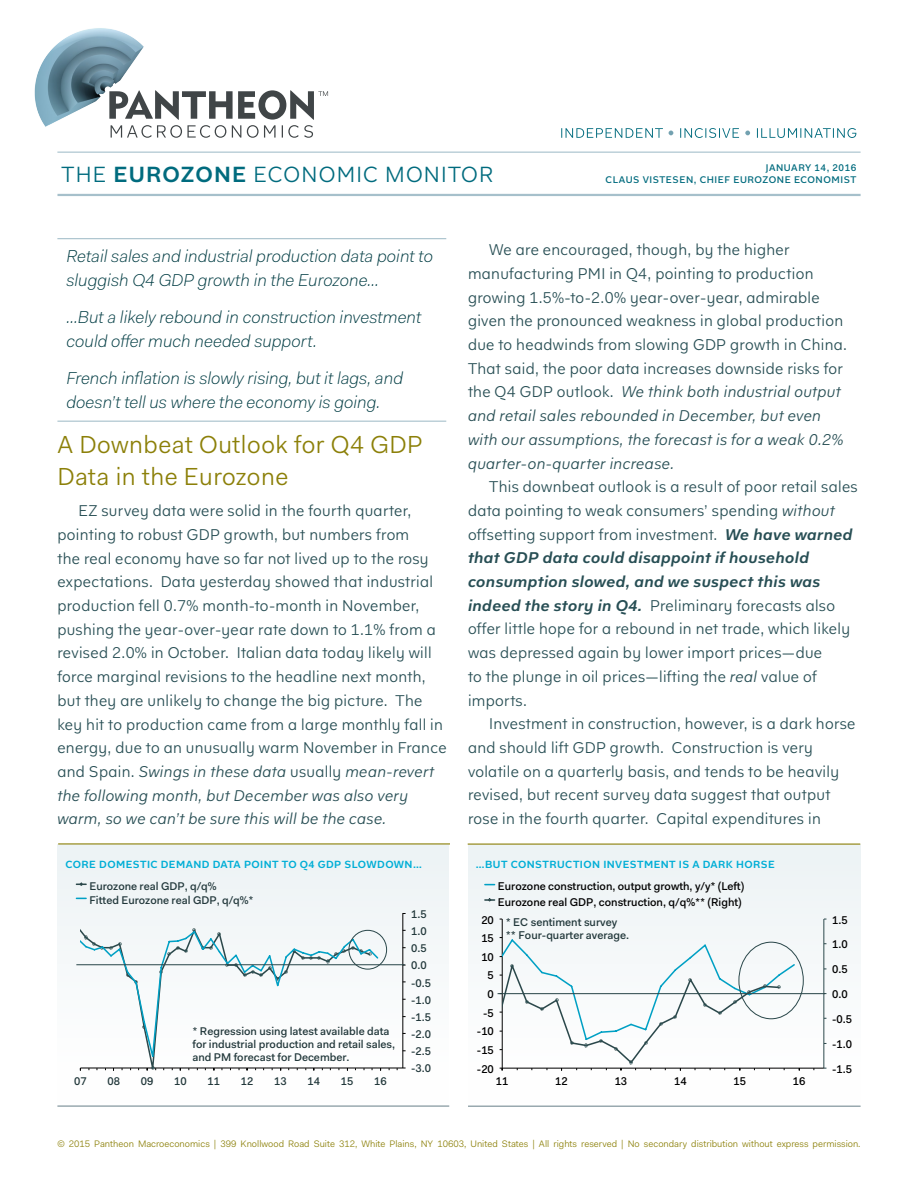
<style>
.page{position:relative;width:918px;height:1188px;background:#fff}
.page>*{position:absolute;margin:0;border:0;box-sizing:border-box;transform-origin:0 0}
.MainHeadline{font:24.75px/31.5px "Fakt Pro Blond";letter-spacing:.02em;color:#8c8009}
.t1{font:22.2px "Fakt Pro Blond";letter-spacing:.055em;color:#006b7e}
.IntroBullets{font:italic 300 17.25px/24px "Fakt Pro";color:#003c43}
.BodyCopy{font:15.75px/23.7px "Fakt Pro Blond";letter-spacing:.02em;color:#274e54}
.t2{font:500 11.25px/13.2px "Fakt Pro";color:#22383b}
.t3{font:500 11.25px/15.5px "Fakt Pro";color:#000}
.StatisticHeadline{font:600 10.5px "Fakt Pro";letter-spacing:.04em;color:#00aed6}
.t4{font:500 9.75px "Fakt Pro";letter-spacing:.055em;color:#006b7e}
.t5{font:9.45px "Fakt Pro Blond";color:#8c8009}
.s1{font-family:"Fakt Pro";font-weight:600}
.s2{font-style:italic}
.s3{font-family:"Fakt Pro";font-weight:600;font-style:italic}
</style>
<div class="page">
<hr style="left:57px;top:238px;width:389px;height:1px;background:#a6c0cb">
<hr style="left:57px;top:421px;width:389px;height:1px;background:#a6c0cb">
<hr style="left:57px;top:152px;width:804px;height:1px;background:#a6c0cb">
<hr style="left:57px;top:194px;width:804px;height:2px;background:#a6c0cb">
<svg style="left:757px;top:128px;width:99px;height:10px"></svg>
<svg style="left:745px;top:131px;width:5px;height:4px"></svg>
<svg style="left:680px;top:128px;width:59px;height:10px"></svg>
<svg style="left:669px;top:131px;width:4px;height:4px"></svg>
<svg style="left:561px;top:128px;width:102px;height:10px"></svg>
<img style="left:34px;top:28px;width:110px;height:99px">
<svg style="left:109px;top:90px;width:219px;height:48px"></svg>
<div style="left:57px;top:844px;width:392px;height:258px;background:#edf3f5"></div>
<hr style="left:58px;top:843px;width:392px;height:2px;background:#8c8009">
<hr style="left:57px;top:1105px;width:392px;height:2px;background:#99a9af">
<hr style="left:403px;top:913px;width:1px;height:155px;background:#000">
<hr style="left:80px;top:1068px;width:323px;height:1px;background:#000">
<svg style="left:397px;top:1068px;width:9px;height:2px"></svg>
<svg style="left:80px;top:928px;width:301px;height:143px"></svg>
<svg style="left:76px;top:882px;width:10px;height:4px"></svg>
<div style="left:349px;top:930px;width:38px;height:39px;border:1px solid #2b484b;border-radius:50%"></div>
<hr style="left:76px;top:964px;width:329px;height:1px;background:#2b484b">
<div style="left:468px;top:844px;width:393px;height:258px;background:linear-gradient(to right,#f3f7f8,#f4f8f9)"></div>
<hr style="left:468px;top:844px;width:392px;height:1px;background:#8c8009">
<hr style="left:468px;top:1106px;width:393px;height:1px;background:#99a9af">
<hr style="left:824px;top:919px;width:1px;height:149px;background:#2b484b">
<hr style="left:502px;top:1068px;width:322px;height:1px;background:#000">
<svg style="left:500px;top:919px;width:300px;height:152px"></svg>
<svg style="left:485px;top:898px;width:10px;height:4px"></svg>
<hr style="left:498px;top:993px;width:327px;height:1px;background:#2b484b">
<div style="left:739px;top:942px;width:65px;height:77px;border:1px solid #2b484b;border-radius:50%"></div>
<p class="t1" style="left:62px;top:159px;width:433px">THE <span class="s1">EUROZONE</span> ECONOMIC MONITOR</p>
<p class="t4" style="left:766px;top:161px;width:92px">JANUARY 14, 2016</p>
<p class="t4" style="left:606px;top:173px;width:252px">CLAUS VISTESEN, CHIEF EUROZONE ECONOMIST</p>
<p class="IntroBullets" style="left:66px;top:244px;width:368px">Retail sales and industrial production data point to sluggish Q4 GDP growth in the Eurozone…</p>
<p class="IntroBullets" style="left:66px;top:305px;width:357px">…But a likely rebound in construction investment could offer much needed support.</p>
<p class="IntroBullets" style="left:66px;top:366px;width:338px">French inflation is slowly rising, but it lags, and doesn’t tell us where the economy is going.</p>
<p class="MainHeadline" style="left:57px;top:429px;width:367px">A Downbeat Outlook for Q4 GDP<br>Data in the Eurozone</p>
<p class="BodyCopy" style="left:57px;top:499px;width:391px;text-indent:21px">EZ survey data were solid in the fourth quarter, pointing to robust GDP growth, but numbers from<br>the real economy have so far not lived up to the rosy expectations. Data yesterday showed that industrial production fell 0.7% month-to-month in November, pushing the year-over-year rate down to 1.1% from a revised 2.0% in October. Italian data today likely will force marginal revisions to the headline next month, but they are unlikely to change the big picture. The key hit to production came from a large monthly fall in energy, due to an unusually warm November in France and Spain. <span class="s2">Swings in these data</span> usually <span class="s2">mean-revert the following month, but December was also very warm, so we can’t be sure this will be the case.</span></p>
<p class="BodyCopy" style="left:468px;top:238px;width:381px;text-indent:21px">We are encouraged, though, by the higher manufacturing PMI in Q4, pointing to production growing 1.5%-to-2.0% year-over-year, admirable given the pronounced weakness in global production due to headwinds from slowing GDP growth in China.<br>That said, the poor data increases downside risks for the Q4 GDP outlook. <span class="s2">We think both industrial output and retail sales rebounded in December, but even with our assumptions, the forecast is for a weak 0.2% quarter-on-quarter increase.</span></p>
<p class="BodyCopy" style="left:468px;top:475px;width:391px;text-indent:21px">This downbeat outlook is a result of poor retail sales data pointing to weak consumers’ spending <span class="s2">without </span>offsetting support from investment. <span class="s3">We have warned that GDP data could disappoint if household consumption slowed, and we suspect this was indeed the story in Q4.</span> Preliminary forecasts also offer little hope for a rebound in net trade, which likely was depressed again by lower import prices—due<br>to the plunge in oil prices—lifting the <span class="s2">real</span> value of imports.</p>
<p class="BodyCopy" style="left:468px;top:712px;width:389px;text-indent:21px">Investment in construction, however, is a dark horse and should lift GDP growth. Construction is very volatile on a quarterly basis, and tends to be heavily revised, but recent survey data suggest that output rose in the fourth quarter. Capital expenditures in</p>
<p class="StatisticHeadline" style="left:65px;top:857px;width:358px">CORE DOMESTIC DEMAND DATA POINT TO Q4 GDP SLOWDOWN…</p>
<p class="StatisticHeadline" style="left:476px;top:857px;width:300px">…BUT CONSTRUCTION INVESTMENT IS A DARK HORSE</p>
<p class="t2" style="left:89px;top:879px;width:166px;line-height:14.1px">Eurozone real GDP, q/q%<br>Fitted Eurozone real GDP, q/q%*</p>
<p class="t2" style="left:411px;top:907px;width:17px">1.5</p>
<p class="t2" style="left:411px;top:924px;width:17px">1.0</p>
<p class="t2" style="left:411px;top:942px;width:17px">0.5</p>
<p class="t2" style="left:411px;top:959px;width:17px">0.0</p>
<p class="t2" style="left:411px;top:976px;width:21px">-0.5</p>
<p class="t3" style="left:498px;top:879px;width:248px">Eurozone construction, output growth, y/y* (Left)<br>Eurozone real GDP, construction, q/q%** (Right)</p>
<p class="t2" style="left:506px;top:915px;width:125px">* EC sentiment survey ** Four-quarter average.</p>
<p class="t3" style="left:481px;top:912px;width:14px">20</p>
<p class="t3" style="left:481px;top:931px;width:14px">15</p>
<p class="t3" style="left:481px;top:949px;width:14px">10</p>
<p class="t3" style="left:488px;top:968px;width:8px">5</p>
<p class="t3" style="left:832px;top:912px;width:17px">1.5</p>
<p class="t3" style="left:832px;top:937px;width:17px">1.0</p>
<p class="t3" style="left:832px;top:962px;width:17px">0.5</p>
<p class="t2" style="left:411px;top:993px;width:21px">-1.0</p>
<p class="t3" style="left:488px;top:986px;width:8px">0</p>
<p class="t3" style="left:832px;top:986px;width:17px">0.0</p>
<p class="t2" style="left:411px;top:1010px;width:21px">-1.5</p>
<p class="t3" style="left:483px;top:1005px;width:12px">-5</p>
<p class="t3" style="left:832px;top:1011px;width:21px">-0.5</p>
<p class="t2" style="left:192px;top:1024px;width:204px">* Regression using latest available data for industrial production and retail sales, and PM forecast for December.</p>
<p class="t2" style="left:411px;top:1028px;width:21px">-2.0</p>
<p class="t2" style="left:411px;top:1045px;width:21px">-2.5</p>
<p class="t3" style="left:477px;top:1024px;width:18px">-10</p>
<p class="t3" style="left:477px;top:1042px;width:18px">-15</p>
<p class="t3" style="left:832px;top:1036px;width:21px">-1.0</p>
<p class="t2" style="left:411px;top:1062px;width:21px">-3.0</p>
<p class="t3" style="left:477px;top:1061px;width:18px">-20</p>
<p class="t3" style="left:832px;top:1061px;width:21px">-1.5</p>
<p class="t2" style="left:74px;top:1074px;width:14px">07</p>
<p class="t2" style="left:107px;top:1074px;width:14px">08</p>
<p class="t2" style="left:141px;top:1074px;width:14px">09</p>
<p class="t2" style="left:174px;top:1074px;width:14px">10</p>
<p class="t2" style="left:208px;top:1074px;width:14px">11</p>
<p class="t2" style="left:241px;top:1074px;width:14px">12</p>
<p class="t2" style="left:274px;top:1074px;width:14px">13</p>
<p class="t2" style="left:308px;top:1074px;width:14px">14</p>
<p class="t2" style="left:341px;top:1074px;width:14px">15</p>
<p class="t2" style="left:374px;top:1074px;width:14px">16</p>
<p class="t3" style="left:496px;top:1073px;width:14px">11</p>
<p class="t3" style="left:555px;top:1073px;width:14px">12</p>
<p class="t3" style="left:615px;top:1073px;width:14px">13</p>
<p class="t3" style="left:674px;top:1073px;width:14px">14</p>
<p class="t3" style="left:733px;top:1073px;width:14px">15</p>
<p class="t3" style="left:793px;top:1073px;width:14px">16</p>
<p class="t5" style="left:57px;top:1137px;width:805px">© 2015 Pantheon Macroeconomics | 399 Knollwood Road Suite 312, White Plains, NY 10603, United States | All rights reserved | No secondary distribution without express permission.</p>
</div>
